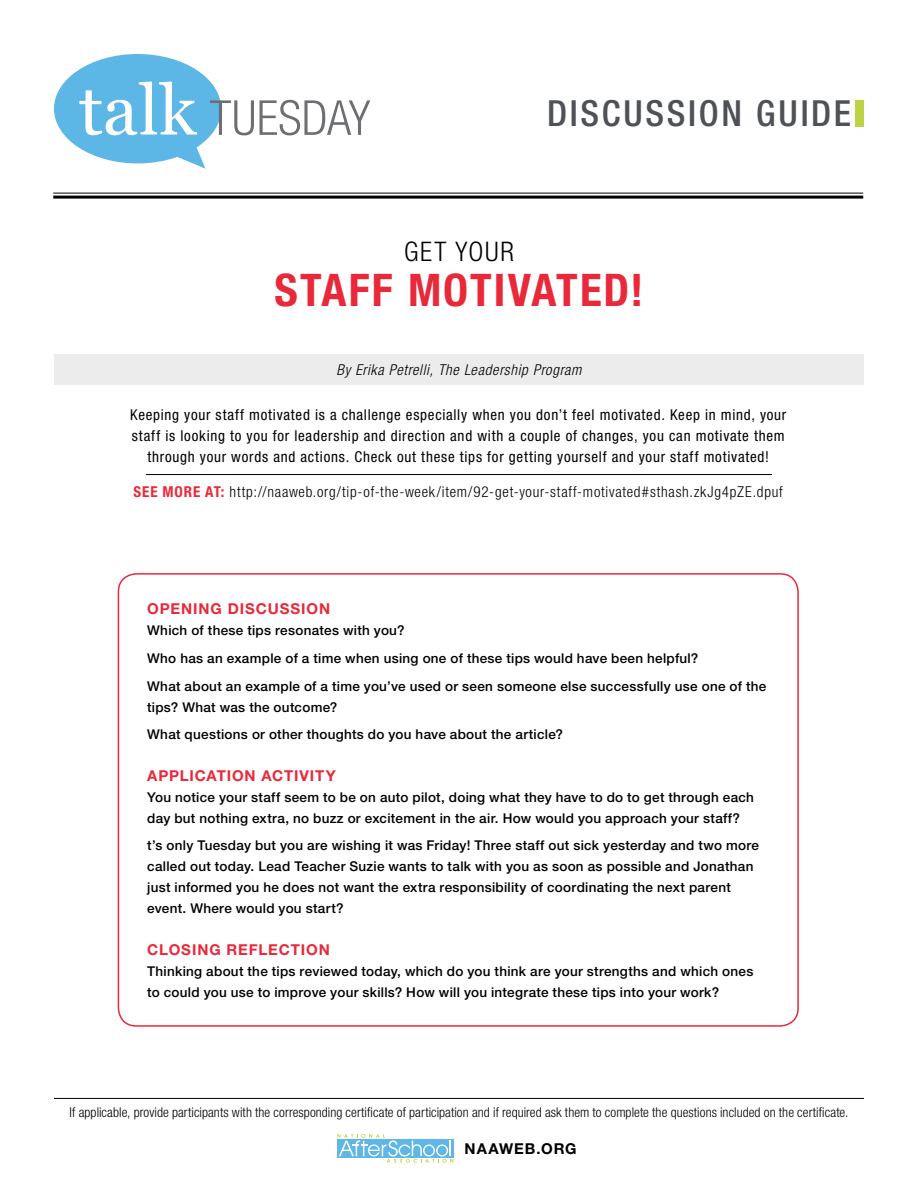
<style>
.page{position:relative;width:918px;height:1188px;background:#fff}
.page>*{position:absolute;margin:0;border:0;box-sizing:border-box;transform-origin:0 0}
.t1{font:700 condensed 45px "Helvetica Neue LT Std";letter-spacing:.045em;color:#e92939}
.t2{font:500 condensed 36px "Helvetica Neue LT Std";letter-spacing:.075em;color:#4e5155}
.t3{font:300 condensed 27px "Helvetica Neue LT Std";letter-spacing:.06em;color:#000}
.t4{font:condensed 15px/21px "Helvetica Neue LT Std";letter-spacing:.05em;color:#000;text-align:center}
.t5{font:300 condensed 15px "Helvetica Neue LT Std";letter-spacing:.05em;color:#000}
.t6{font:700 15px "Helvetica Neue LT Std";letter-spacing:.06em;color:#e92939}
.t7{font:italic 300 condensed 15px "Helvetica Neue LT Std";letter-spacing:.045em;color:#000}
.t8{font:700 15px "Helvetica Neue LT Std";letter-spacing:.06em;color:#000}
.t9{font:500 13.5px/21px "Helvetica Neue LT Std";letter-spacing:.02em;color:#000}
.t10{font:300 condensed 13.5px "Helvetica Neue LT Std";letter-spacing:.005em;color:#000}
.s1{font-weight:700;color:#e92939}
</style>
<div class="page">
<div style="left:54px;top:354px;width:810px;height:31px;background:#edecec"></div>
<svg style="left:54px;top:54px;width:200px;height:115px"></svg>
<svg style="left:260px;top:100px;width:110px;height:35px"></svg>
<hr style="left:53px;top:196px;width:810px;height:3px;background:#000">
<hr style="left:53px;top:193px;width:810px;height:1px;background:#000">
<hr style="left:146px;top:474px;width:626px;height:1px;background:#000">
<div style="left:118px;top:573px;width:681px;height:454px;border:2px solid #e92939;border-radius:18px"></div>
<div style="left:855px;top:100px;width:9px;height:27px;background:#bbd345"></div>
<hr style="left:54px;top:1098px;width:810px;height:1px;background:#000">
<svg style="left:337px;top:1134px;width:116px;height:29px"></svg>
<h2 class="t2" style="left:547px;top:92px;width:306px">DISCUSSION GUIDE</h2>
<h3 class="t3" style="left:404px;top:236px;width:111px">GET YOUR</h3>
<h1 class="t1" style="left:275px;top:263px;width:370px">STAFF MOTIVATED!</h1>
<p class="t7" style="left:336px;top:361px;width:247px">By Erika Petrelli, The Leadership Program</p>
<p class="t4" style="left:130px;top:404px;width:658px">Keeping your staff motivated is a challenge especially when you don’t feel motivated. Keep in mind, your staff is looking to you for leadership and direction and with a couple of changes, you can motivate them through your words and actions. Check out these tips for getting yourself and your staff motivated!</p>
<p class="t5" style="left:134px;top:483px;width:651px"><span class="s1">SEE MORE AT:</span> http://naaweb.org/tip-of-the-week/item/92-get-your-staff-motivated#sthash.zkJg4pZE.dpuf</p>
<p class="t6" style="left:147px;top:599px;width:185px">OPENING DISCUSSION</p>
<p class="t9" style="left:147px;top:616px;width:621px;line-height:27.8px">Which of these tips resonates with you?<br>Who has an example of a time when using one of these tips would have been helpful?<br>What about an example of a time you’ve used or seen someone else successfully use one of the</p>
<p class="t9" style="left:147px;top:693px;width:417px;line-height:27.8px">tips? What was the outcome?<br>What questions or other thoughts do you have about the article?</p>
<p class="t6" style="left:147px;top:766px;width:190px">APPLICATION ACTIVITY</p>
<p class="t9" style="left:147px;top:786px;width:608px">You notice your staff seem to be on auto pilot, doing what they have to do to get through each day but nothing extra, no buzz or excitement in the air. How would you approach your staff?</p>
<p class="t9" style="left:147px;top:835px;width:613px">t’s only Tuesday but you are wishing it was Friday! Three staff out sick yesterday and two more called out today. Lead Teacher Suzie wants to talk with you as soon as possible and Jonathan just informed you he does not want the extra responsibility of coordinating the next parent event. Where would you start?</p>
<p class="t6" style="left:147px;top:940px;width:184px">CLOSING REFLECTION</p>
<p class="t9" style="left:147px;top:960px;width:608px">Thinking about the tips reviewed today, which do you think are your strengths and which ones to could you use to improve your skills? How will you integrate these tips into your work?</p>
<p class="t10" style="left:69px;top:1105px;width:781px">If applicable, provide participants with the corresponding certificate of participation and if required ask them to complete the questions included on the certificate.</p>
<p class="t8" style="left:465px;top:1139px;width:114px">NAAWEB.ORG</p>
</div>
